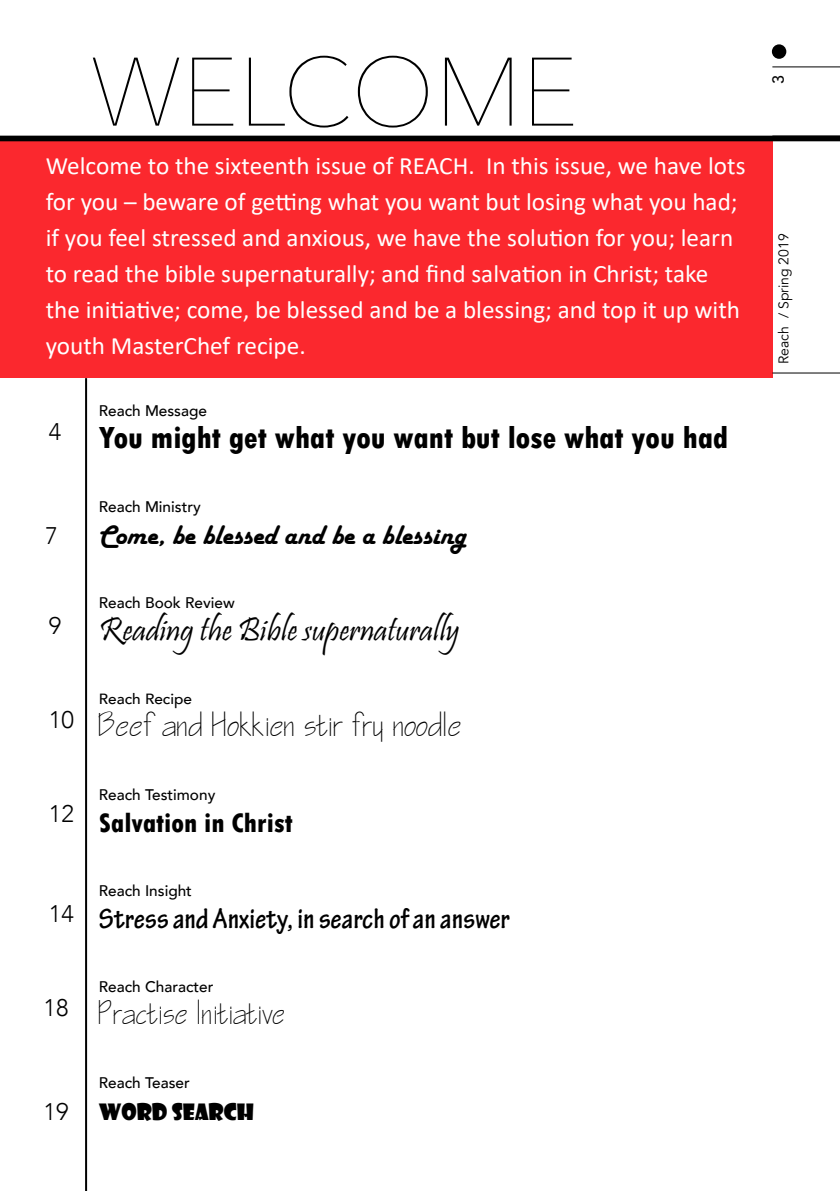
<style>
.page{position:relative;width:840px;height:1191px;background:#fff}
.page>*{position:absolute;margin:0;border:0;box-sizing:border-box;transform-origin:0 0}
.t1{font:200 96px "Avenir Next";color:#000}
.t2{font:34px "Pristina";color:#000}
.t3{font:800 condensed 32px "Tw Cen";color:#000}
.t4{font:30.8px "City Blueprint";color:#000;scale:1.04 1}
.t5{font:700 condensed 30px "Tekton Pro";color:#000}
.t6{font:30px "City Blueprint";color:#000}
.t7{font:28px "Harlow Solid";color:#000}
.t8{font:800 condensed 28px "Tw Cen";color:#000}
.t9{font:25px/36px "Calibri";color:#fff}
.t10{font:300 24px "Avenir";color:#000}
.t11{font:22px "Showcard Gothic";color:#000}
.t12{font:500 16px "Avenir";color:#000}
.t13{font:500 15.4px "Avenir";color:#000}
.t14{font:500 14.8px "Avenir";color:#000;scale:1.04 1}
.t15{font:14px "Avenir";color:#000}
</style>
<div class="page">
<div style="left:0;top:141px;width:771px;height:237px;background:#fb282e"></div>
<div style="left:0;top:136px;width:839px;height:5px;background:#000"></div>
<hr style="left:85px;top:378px;width:2px;height:813px;background:#000">
<div style="left:771px;top:44px;width:14px;height:15px;background:#000;border-radius:50%"></div>
<hr style="left:772px;top:67px;width:67px;height:1px;background:#000">
<hr style="left:772px;top:373px;width:67px;height:1px;background:#000">
<h1 class="t1" style="left:90px;top:11px;width:489px">WELCOME</h1>
<p class="t9" style="left:46px;top:147px;width:701px">Welcome to the sixteenth issue of REACH. In this issue, we have lots for you – beware of getting what you want but losing what you had; if you feel stressed and anxious, we have the solution for you; learn to read the bible supernaturally; and find salvation in Christ; take the initiative; come, be blessed and be a blessing; and top it up with youth MasterChef recipe.</p>
<p class="t10" style="left:49px;top:418px;width:14px">4</p>
<p class="t10" style="left:45px;top:521px;width:14px">7</p>
<p class="t10" style="left:49px;top:611px;width:14px">9</p>
<p class="t10" style="left:49px;top:705px;width:26px">10</p>
<p class="t10" style="left:49px;top:800px;width:26px">12</p>
<p class="t10" style="left:49px;top:899px;width:26px">14</p>
<p class="t10" style="left:44px;top:993px;width:26px">18</p>
<p class="t10" style="left:44px;top:1097px;width:26px">19</p>
<p class="t13" style="left:99px;top:397px;width:110px">Reach Message</p>
<p class="t3" style="left:99px;top:418px;width:630px">You might get what you want but lose what you had</p>
<p class="t13" style="left:99px;top:493px;width:103px">Reach Ministry</p>
<p class="t7" style="left:99px;top:519px;width:368px">Come, be blessed and be a blessing</p>
<p class="t13" style="left:99px;top:589px;width:137px">Reach Book Review</p>
<h2 class="t2" style="left:99px;top:610px;width:362px">Reading the Bible supernaturally</h2>
<p class="t14" style="left:99px;top:685px;width:91px">Reach Recipe</p>
<p class="t4" style="left:99px;top:703px;width:351px">Beef and Hokkien stir fry noodle</p>
<p class="t13" style="left:99px;top:781px;width:118px">Reach Testimony</p>
<p class="t8" style="left:99px;top:806px;width:195px">Salvation in Christ</p>
<p class="t13" style="left:99px;top:877px;width:95px">Reach Insight</p>
<p class="t5" style="left:99px;top:900px;width:412px">Stress and Anxiety, in search of an answer</p>
<p class="t13" style="left:99px;top:973px;width:116px">Reach Character</p>
<p class="t6" style="left:99px;top:992px;width:188px">Practise Initiative</p>
<p class="t13" style="left:99px;top:1069px;width:92px">Reach Teaser</p>
<p class="t11" style="left:99px;top:1097px;width:156px">WORD SEARCH</p>
<p class="t12" style="left:764px;top:84px;width:10px;rotate:-90deg">3</p>
<p class="t15" style="left:774px;top:364px;width:132px;rotate:-90deg">Reach / Spring 2019</p>
</div>
